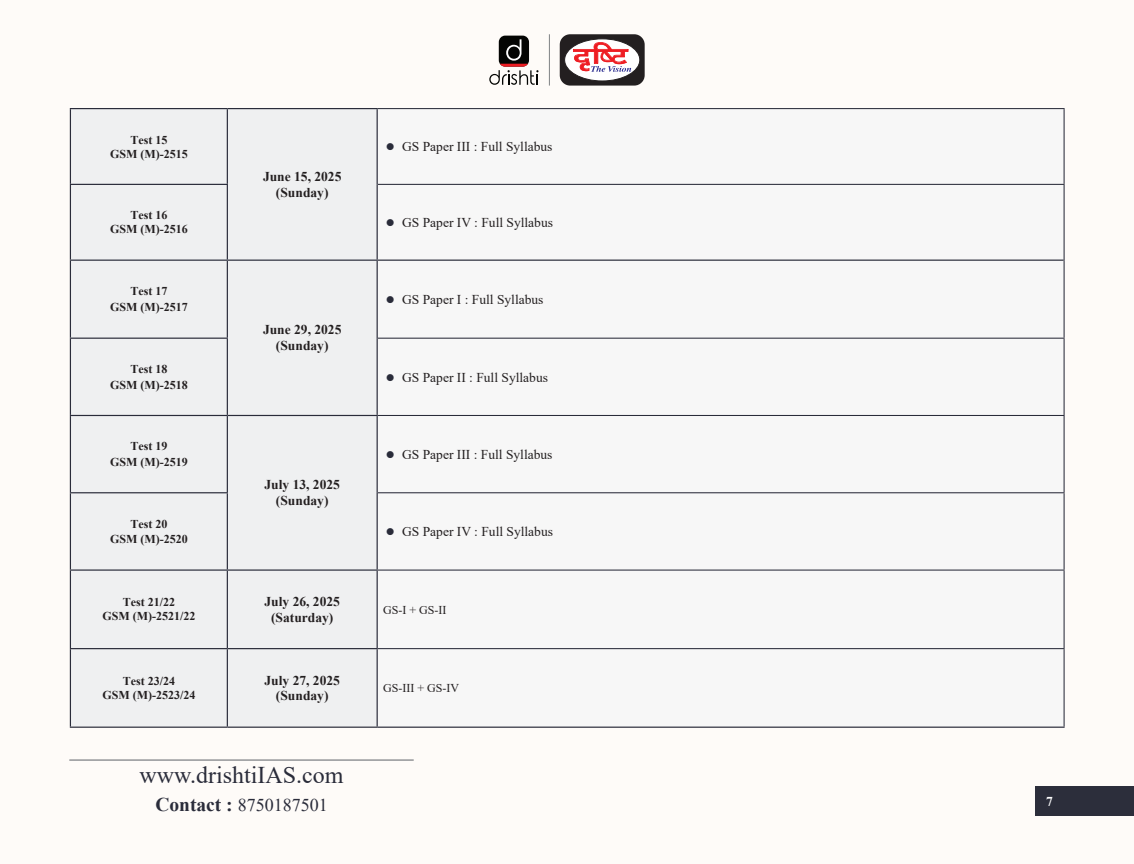
<style>
.page{position:relative;width:1134px;height:864px;background:#fefbf8}
.page>*{position:absolute;margin:0;border:0;box-sizing:border-box;transform-origin:0 0}
.t1{font:24px "Times New Roman";color:#2a2c3a}
.t2{font:18px "Times New Roman";color:#2a2c3a}
.t3{font:13.5px "Times New Roman";color:#231f20}
.Para_1{font:700 13.5px/15.9px "Times New Roman";color:#231f20;text-align:center}
.t4{font:700 13.5px "Times New Roman";color:#fff}
.Para_1-2{font:700 12px/14.1px "Times New Roman";color:#231f20;text-align:center}
.Para_1-3{font:12px "Times New Roman";color:#231f20}
.s1{font-weight:700;font-size:19.5px}
</style>
<div class="page">
<div style="left:560px;top:34px;width:85px;height:52px;background:#231f20;border-radius:10px"></div>
<div style="left:565px;top:39px;width:75px;height:42px;background:#fff;border-radius:50%"></div>
<div style="left:564px;top:38px;width:76px;height:43px;border:1px solid #231f20;border-radius:50%"></div>
<svg style="left:573px;top:42px;width:58px;height:30px"></svg>
<div style="left:499px;top:36px;width:30px;height:31px;background:#040503;border-radius:6px"></div>
<svg style="left:489px;top:39px;width:50px;height:46px"></svg>
<hr style="left:549px;top:34px;width:1px;height:52px;background:#808285">
<div style="left:1035px;top:786px;width:99px;height:29px;background:#2c2e3b"></div>
<hr style="left:69px;top:759px;width:345px;height:2px;background:#939598">
<div style="left:71px;top:109px;width:306px;height:618px;background:#eff0f1"></div>
<svg style="left:378px;top:109px;width:686px;height:618px"></svg>
<hr style="left:70px;top:108px;width:157px;height:1px;background:#2a2c3a">
<hr style="left:70px;top:109px;width:1px;height:75px;background:#2a2c3a">
<hr style="left:70px;top:184px;width:158px;height:1px;background:#2a2c3a">
<hr style="left:70px;top:185px;width:1px;height:75px;background:#2a2c3a">
<hr style="left:70px;top:260px;width:157px;height:1px;background:#2a2c3a">
<hr style="left:70px;top:261px;width:1px;height:77px;background:#2a2c3a">
<hr style="left:377px;top:260px;width:687px;height:1px;background:#2a2c3a">
<hr style="left:70px;top:338px;width:158px;height:1px;background:#2a2c3a">
<hr style="left:70px;top:339px;width:1px;height:76px;background:#2a2c3a">
<hr style="left:378px;top:108px;width:687px;height:1px;background:#2a2c3a">
<hr style="left:1064px;top:109px;width:1px;height:75px;background:#2a2c3a">
<hr style="left:378px;top:184px;width:687px;height:1px;background:#2a2c3a">
<hr style="left:1064px;top:185px;width:1px;height:75px;background:#2a2c3a">
<hr style="left:1064px;top:260px;width:1px;height:78px;background:#2a2c3a">
<hr style="left:378px;top:338px;width:687px;height:1px;background:#2a2c3a">
<hr style="left:1064px;top:339px;width:1px;height:76px;background:#2a2c3a">
<hr style="left:70px;top:415px;width:157px;height:1px;background:#2a2c3a">
<hr style="left:70px;top:416px;width:1px;height:76px;background:#2a2c3a">
<hr style="left:70px;top:492px;width:158px;height:1px;background:#2a2c3a">
<hr style="left:70px;top:493px;width:1px;height:76px;background:#2a2c3a">
<hr style="left:378px;top:415px;width:687px;height:1px;background:#2a2c3a">
<hr style="left:1064px;top:416px;width:1px;height:76px;background:#2a2c3a">
<hr style="left:378px;top:492px;width:687px;height:1px;background:#2a2c3a">
<hr style="left:1064px;top:493px;width:1px;height:77px;background:#2a2c3a">
<hr style="left:227px;top:185px;width:1px;height:75px;background:#2a2c3a">
<hr style="left:377px;top:184px;width:1px;height:76px;background:#2a2c3a">
<hr style="left:227px;top:260px;width:150px;height:1px;background:#2a2c3a">
<hr style="left:227px;top:261px;width:1px;height:77px;background:#2a2c3a">
<hr style="left:377px;top:261px;width:1px;height:77px;background:#2a2c3a">
<hr style="left:227px;top:339px;width:1px;height:76px;background:#2a2c3a">
<hr style="left:377px;top:338px;width:1px;height:77px;background:#2a2c3a">
<hr style="left:227px;top:415px;width:151px;height:1px;background:#2a2c3a">
<hr style="left:227px;top:416px;width:1px;height:76px;background:#2a2c3a">
<hr style="left:377px;top:416px;width:1px;height:77px;background:#2a2c3a">
<hr style="left:227px;top:493px;width:1px;height:76px;background:#2a2c3a">
<hr style="left:377px;top:493px;width:1px;height:76px;background:#2a2c3a">
<hr style="left:227px;top:569px;width:151px;height:2px;background:#2a2c3a">
<hr style="left:227px;top:648px;width:151px;height:1px;background:#2a2c3a">
<hr style="left:227px;top:727px;width:150px;height:1px;background:#2a2c3a">
<hr style="left:70px;top:649px;width:1px;height:78px;background:#2a2c3a">
<hr style="left:227px;top:649px;width:1px;height:78px;background:#2a2c3a">
<hr style="left:70px;top:727px;width:157px;height:1px;background:#2a2c3a">
<hr style="left:70px;top:569px;width:157px;height:2px;background:#2a2c3a">
<hr style="left:70px;top:571px;width:1px;height:77px;background:#2a2c3a">
<hr style="left:227px;top:571px;width:1px;height:77px;background:#2a2c3a">
<hr style="left:70px;top:648px;width:157px;height:1px;background:#2a2c3a">
<hr style="left:227px;top:108px;width:151px;height:1px;background:#2a2c3a">
<hr style="left:227px;top:109px;width:1px;height:75px;background:#2a2c3a">
<hr style="left:377px;top:109px;width:1px;height:75px;background:#2a2c3a">
<hr style="left:377px;top:571px;width:1px;height:77px;background:#2a2c3a">
<hr style="left:378px;top:570px;width:687px;height:1px;background:#2a2c3a">
<hr style="left:1064px;top:571px;width:1px;height:77px;background:#2a2c3a">
<hr style="left:377px;top:649px;width:1px;height:78px;background:#2a2c3a">
<hr style="left:378px;top:648px;width:687px;height:1px;background:#2a2c3a">
<hr style="left:1064px;top:649px;width:1px;height:78px;background:#2a2c3a">
<hr style="left:377px;top:727px;width:688px;height:1px;background:#2a2c3a">
<svg style="left:387px;top:143px;width:7px;height:7px"></svg>
<svg style="left:387px;top:219px;width:7px;height:7px"></svg>
<svg style="left:387px;top:296px;width:7px;height:7px"></svg>
<svg style="left:387px;top:374px;width:7px;height:7px"></svg>
<svg style="left:387px;top:451px;width:7px;height:7px"></svg>
<svg style="left:387px;top:528px;width:7px;height:7px"></svg>
<p class="Para_1-2" style="left:110px;top:132px;width:79px">Test 15<br>GSM (M)-2515</p>
<p class="Para_1" style="left:263px;top:168px;width:80px">June 15, 2025 (Sunday)</p>
<p class="t3" style="left:402px;top:137px;width:152px">GS Paper III : Full Syllabus</p>
<p class="Para_1-2" style="left:110px;top:208px;width:79px">Test 16<br>GSM (M)-2516</p>
<p class="t3" style="left:402px;top:213px;width:152px">GS Paper IV : Full Syllabus</p>
<p class="Para_1-2" style="left:110px;top:283px;width:79px;line-height:16.4px">Test 17<br>GSM (M)-2517</p>
<p class="Para_1" style="left:263px;top:322px;width:80px">June 29, 2025 (Sunday)</p>
<p class="t3" style="left:402px;top:290px;width:143px">GS Paper I : Full Syllabus</p>
<p class="Para_1-2" style="left:110px;top:361px;width:79px;line-height:15.6px">Test 18<br>GSM (M)-2518</p>
<p class="t3" style="left:402px;top:367px;width:147px">GS Paper II : Full Syllabus</p>
<p class="Para_1-2" style="left:110px;top:438px;width:79px;line-height:15.6px">Test 19<br>GSM (M)-2519</p>
<p class="Para_1" style="left:265px;top:477px;width:77px">July 13, 2025 (Sunday)</p>
<p class="t3" style="left:402px;top:445px;width:152px">GS Paper III : Full Syllabus</p>
<p class="Para_1-2" style="left:110px;top:516px;width:79px;line-height:15.6px">Test 20<br>GSM (M)-2520</p>
<p class="t3" style="left:402px;top:522px;width:152px">GS Paper IV : Full Syllabus</p>
<p class="Para_1-2" style="left:102px;top:595px;width:94px">Test 21/22<br>GSM (M)-2521/22</p>
<p class="Para_1" style="left:265px;top:593px;width:77px">July 26, 2025 (Saturday)</p>
<p class="Para_1-3" style="left:383px;top:601px;width:65px">GS-I + GS-II</p>
<p class="Para_1-2" style="left:102px;top:674px;width:94px">Test 23/24<br>GSM (M)-2523/24</p>
<p class="Para_1" style="left:265px;top:672px;width:77px">July 27, 2025 (Sunday)</p>
<p class="Para_1-3" style="left:383px;top:680px;width:78px">GS-III + GS-IV</p>
<h1 class="t1" style="left:140px;top:758px;width:205px">www.drishtiIAS.com</h1>
<h2 class="t2" style="left:155px;top:792px;width:174px"><span class="s1">Contact :</span> 8750187501</h2>
<p class="t4" style="left:1046px;top:792px;width:8px">7</p>
</div>
